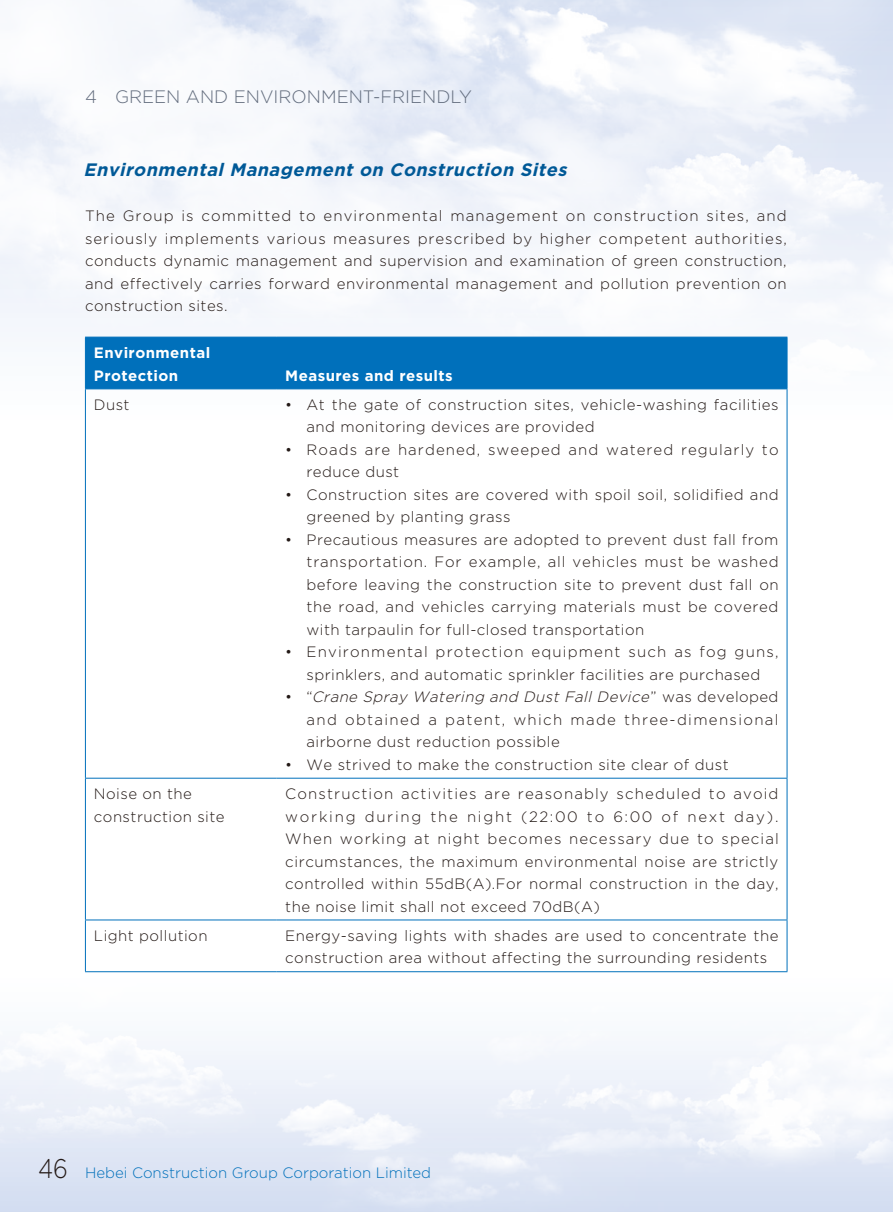
<style>
.page{position:relative;width:893px;height:1212px;background:#fff}
.page>*{position:absolute;margin:0;border:0;box-sizing:border-box;transform-origin:0 0}
._03_Heading_3{font:italic 700 18px "Gotham";color:#005997}
.t1{font:300 18px "Gotham";color:#626c7d}
._50_Table_Body{font:300 15px/22.5px "Gotham";letter-spacing:.03em;color:#231916}
._00_Body_text{font:300 15px/22.5px "Gotham";letter-spacing:.035em;color:#231916;text-align:justify}
._50_Table_Body-2{font:300 15px/22.5px "Gotham";letter-spacing:.07em;color:#231916}
.t2{font:300 15px "Gotham";color:#0070bb}
._50_Table_Body-3{font:700 15px/22.5px "Gotham";letter-spacing:.03em;color:#fff}
.s1{font-style:italic}
.s2{font-size:27px;color:#231916}
</style>
<div class="page">
<img style="left:0;top:0;width:893px;height:481px">
<img style="left:0;top:748px;width:893px;height:464px">
<div style="left:86px;top:338px;width:701px;height:50px;background:#0070bb"></div>
<hr style="left:85px;top:337px;width:192px;height:1px;background:#0070bb">
<hr style="left:85px;top:337px;width:1px;height:51px;background:#0070bb">
<hr style="left:277px;top:337px;width:510px;height:1px;background:#0070bb">
<hr style="left:787px;top:337px;width:1px;height:51px;background:#0070bb">
<hr style="left:85px;top:388px;width:192px;height:1px;background:#0070bb">
<hr style="left:85px;top:389px;width:1px;height:389px;background:#0070bb">
<hr style="left:277px;top:388px;width:510px;height:1px;background:#0070bb">
<hr style="left:787px;top:389px;width:1px;height:389px;background:#0070bb">
<hr style="left:85px;top:778px;width:192px;height:1px;background:#0070bb">
<hr style="left:85px;top:778px;width:1px;height:141px;background:#0070bb">
<hr style="left:277px;top:778px;width:510px;height:1px;background:#0070bb">
<hr style="left:787px;top:778px;width:1px;height:141px;background:#0070bb">
<hr style="left:85px;top:919px;width:192px;height:1px;background:#0070bb">
<hr style="left:85px;top:920px;width:1px;height:51px;background:#0070bb">
<hr style="left:277px;top:919px;width:510px;height:1px;background:#0070bb">
<hr style="left:787px;top:920px;width:1px;height:51px;background:#0070bb">
<hr style="left:85px;top:971px;width:192px;height:1px;background:#0070bb">
<hr style="left:277px;top:971px;width:510px;height:1px;background:#0070bb">
<p class="t1" style="left:85px;top:87px;width:389px">4 GREEN AND ENVIRONMENT-FRIENDLY</p>
<p class="_03_Heading_3" style="left:83px;top:159px;width:489px">Environmental Management on Construction Sites</p>
<p class="_00_Body_text" style="left:85px;top:205px;width:703px">The Group is committed to environmental management on construction sites, and seriously implements various measures prescribed by higher competent authorities, conducts dynamic management and supervision and examination of green construction, and effectively carries forward environmental management and pollution prevention on construction sites.</p>
<p class="_50_Table_Body-3" style="left:94px;top:341px;width:118px">Environmental<br>Protection</p>
<p class="_50_Table_Body-3" style="left:285px;top:364px;width:169px">Measures and results</p>
<p class="_50_Table_Body" style="left:94px;top:393px;width:37px">Dust</p>
<p class="_50_Table_Body" style="left:307px;top:393px;width:474px;text-indent:-21px">• At the gate of construction sites, vehicle-washing facilities and monitoring devices are provided</p>
<p class="_50_Table_Body-2" style="left:307px;top:438px;width:474px;text-indent:-21px">• Roads are hardened, sweeped and watered regularly to reduce dust</p>
<p class="_50_Table_Body" style="left:307px;top:483px;width:474px;text-indent:-21px">• Construction sites are covered with spoil soil, solidified and greened by planting grass</p>
<p class="_50_Table_Body" style="left:307px;top:528px;width:474px;text-align:justify;text-indent:-21px">• Precautious measures are adopted to prevent dust fall from transportation. For example, all vehicles must be washed before leaving the construction site to prevent dust fall on the road, and vehicles carrying materials must be covered with tarpaulin for full-closed transportation</p>
<p class="_50_Table_Body" style="left:285px;top:641px;width:495px;text-align:center">• Environmental protection equipment such as fog guns, sprinklers, and automatic sprinkler facilities are purchased</p>
<p class="_50_Table_Body" style="left:307px;top:686px;width:474px;text-align:justify;text-indent:-21px">• “<span class="s1">Crane Spray Watering and Dust Fall Device</span>” w a s d e v e l o p e d and obtained a patent, which made three-dimensional airborne dust reduction possible</p>
<p class="_50_Table_Body" style="left:285px;top:753px;width:445px">• We strived to make the construction site clear of dust</p>
<p class="_50_Table_Body" style="left:94px;top:782px;width:132px">Noise on the construction site</p>
<p class="_50_Table_Body" style="left:285px;top:782px;width:495px;text-align:justify">Construction activities are reasonably scheduled to avoid working during the night (22:00 to 6:00 of next day).<br>When working at night becomes necessary due to special circumstances, the maximum environmental noise are strictly controlled within 55dB(A).For normal construction in the day, the noise limit shall not exceed 70dB(A)</p>
<p class="_50_Table_Body" style="left:94px;top:924px;width:115px">Light pollution</p>
<p class="_50_Table_Body" style="left:285px;top:924px;width:495px">Energy-saving lights with shades are used to concentrate the construction area without affecting the surrounding residents</p>
<p class="t2" style="left:38px;top:1165px;width:395px"><span class="s2">46</span> Hebei Construction Group Corporation Limited</p>
</div>
